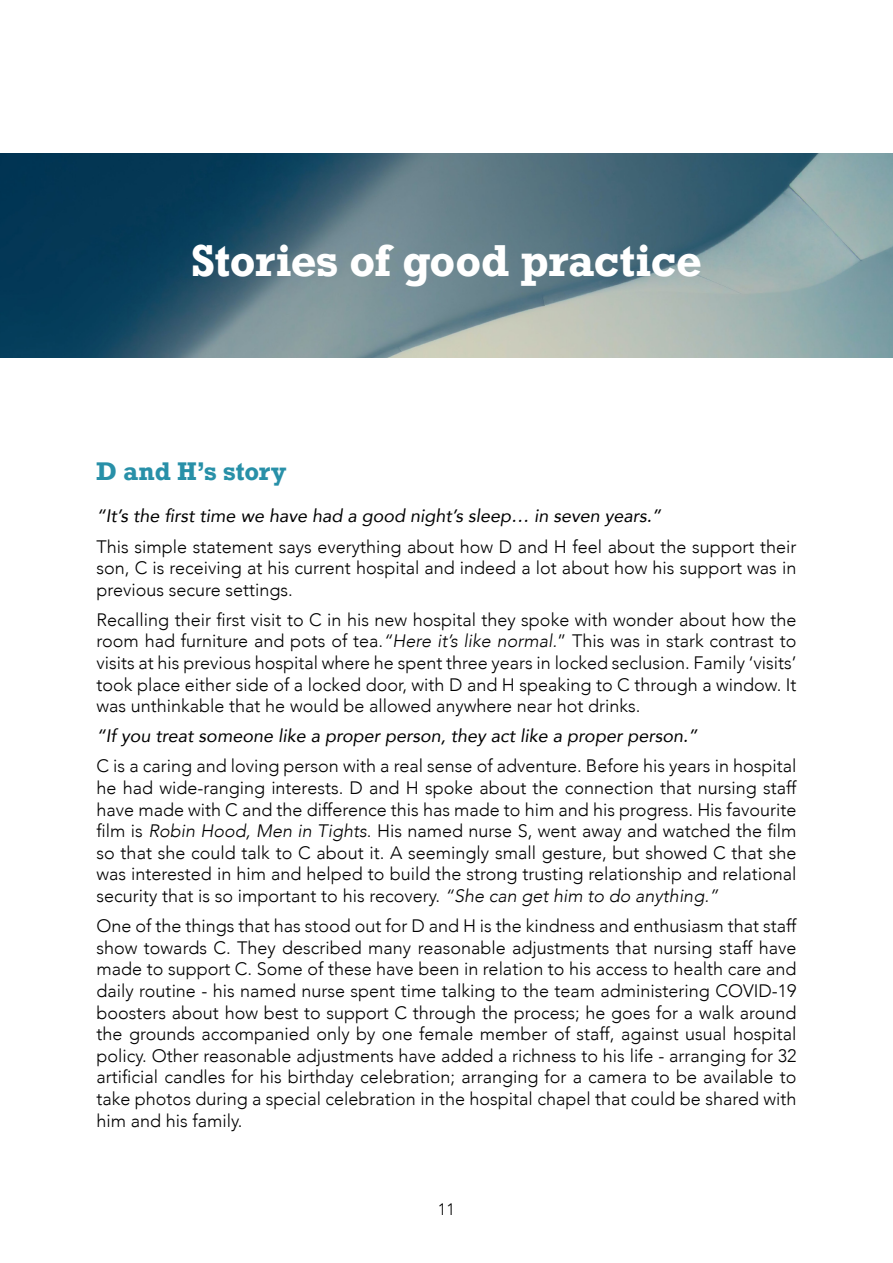
<style>
.page{position:relative;width:893px;height:1263px;background:#fff}
.page>*{position:absolute;margin:0;border:0;box-sizing:border-box;transform-origin:0 0}
.t1{font:700 42px "Rockwell";letter-spacing:-.01em;color:#fff}
.t2{font:700 24px "Rockwell";letter-spacing:-.01em;color:#2890a8}
.t3{font:300 18px/21.6px "Avenir";color:#000;text-align:justify}
.t4{font:italic 18px "Avenir";color:#000}
.t5{font:300 16.5px "Avenir";color:#000}
.s1{font-style:italic}
</style>
<div class="page">
<img style="left:0;top:153px;width:893px;height:205px">
<h1 class="t1" style="left:191px;top:245px;width:512px">Stories of good practice</h1>
<h2 class="t2" style="left:97px;top:462px;width:192px">D and H’s story</h2>
<p class="t4" style="left:97px;top:505px;width:566px">“It’s the 昀椀rst time we have had a good night’s sleep… in seven years.”</p>
<p class="t3" style="left:97px;top:537px;width:701px">This simple statement says everything about how D and H feel about the support their son, C is receiving at his current hospital and indeed a lot about how his support was in previous secure settings.</p>
<p class="t3" style="left:97px;top:609px;width:701px">Recalling their 昀椀rst visit to C in his new hospital they spoke with wonder about how the room had furniture and pots of tea.<span class="s1">“Here it’s like normal.</span>” This was in stark contrast to visits at his previous hospital where he spent three years in locked seclusion. Family ‘visits’ took place either side of a locked door, with D and H speaking to C through a window. It was unthinkable that he would be allowed anywhere near hot drinks.</p>
<p class="t4" style="left:97px;top:725px;width:602px">“If you treat someone like a proper person, they act like a proper person.”</p>
<p class="t3" style="left:97px;top:757px;width:701px">C is a caring and loving person with a real sense of adventure. Before his years in hospital he had wide-ranging interests. D and H spoke about the connection that nursing staff have made with C and the difference this has made to him and his progress. His favourite昀椀lm is <span class="s1">Robin Hood, Men in Tights</span>. His named nurse S, went away and watched the 昀椀lm so that she could talk to C about it. A seemingly small gesture, but showed C that she was interested in him and helped to build the strong trusting relationship and relational security that is so important to his recovery. <span class="s1">“She can get him to do anything.”</span></p>
<p class="t3" style="left:97px;top:916px;width:701px">One of the things that has stood out for D and H is the kindness and enthusiasm that staff show towards C. They described many reasonable adjustments that nursing staff have made to support C. Some of these have been in relation to his access to health care and daily routine - his named nurse spent time talking to the team administering COVID-19 boosters about how best to support C through the process; he goes for a walk around the grounds accompanied only by one female member of staff, against usual hospital policy. Other reasonable adjustments have added a richness to his life - arranging for 32 arti昀椀cial candles for his birthday celebration; arranging for a camera to be available to take photos during a special celebration in the hospital chapel that could be shared with him and his family.</p>
<p class="t5" style="left:438px;top:1202px;width:19px">11</p>
</div>
